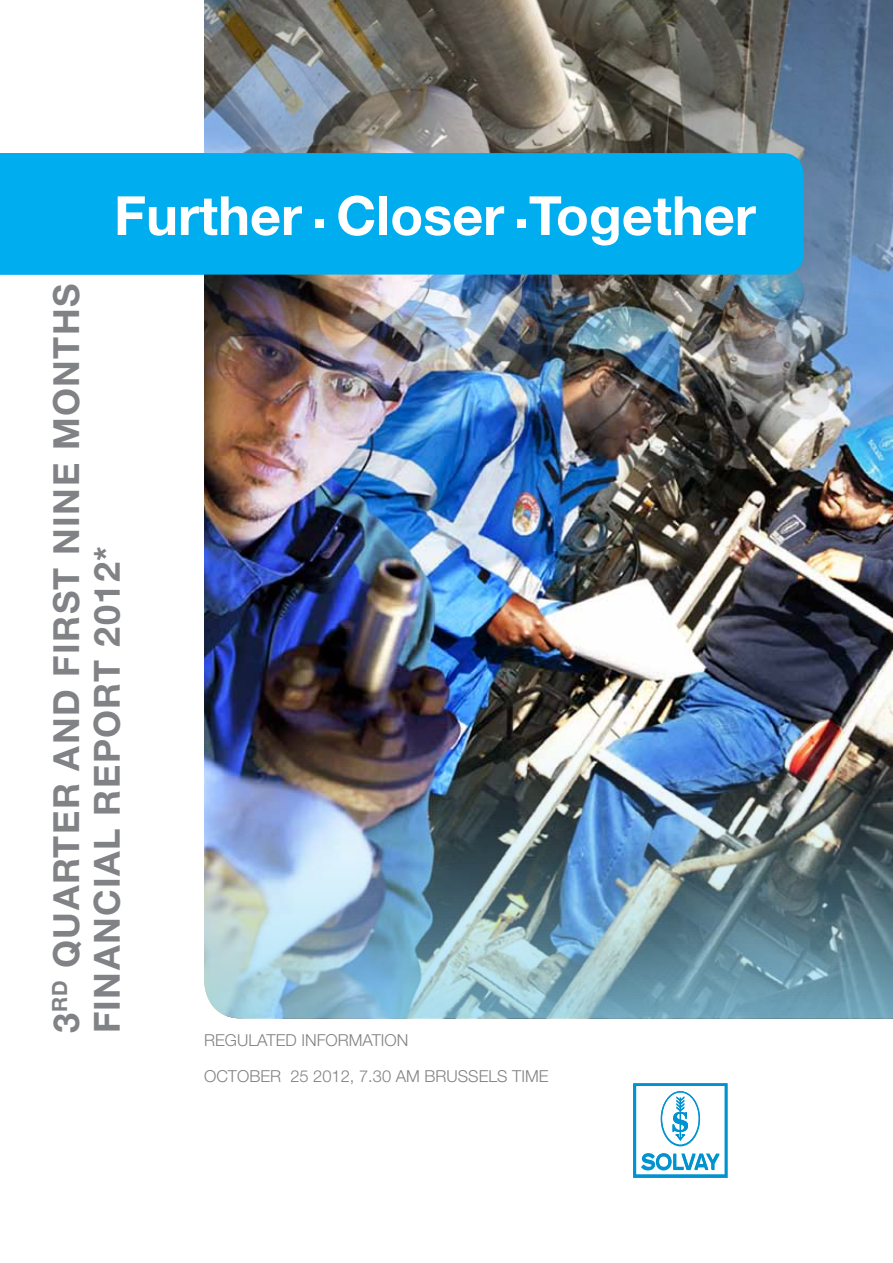
<style>
.page{position:relative;width:893px;height:1263px;background:#fff}
.page>*{position:absolute;margin:0;border:0;box-sizing:border-box;transform-origin:0 0}
.t1{font:700 54px "Helvetica Neue";color:#fff}
.t2{font:700 36px/40.5px "Helvetica Neue";letter-spacing:.04em;color:#808285}
.t3{font:300 16.5px/36px "Helvetica Neue";color:#808285}
</style>
<div class="page">
<svg style="left:633px;top:1083px;width:95px;height:95px"></svg>
<img style="left:204px;top:0;width:689px;height:1018px">
<div style="left:0;top:153px;width:804px;height:122px;background:#00aeef"></div>
<h1 class="t1" style="left:114px;top:182px;width:643px">Further . Closer .Together</h1>
<h2 class="t2" style="left:45px;top:1033px;width:751px;rotate:-90deg">3<sup>RD</sup> quarter and first nine months financial report 2012*</h2>
<p class="t3" style="left:204px;top:1022px;width:346px">REGULATED INFORMATION<br>OCTOBER 25 2012, 7.30 AM BRUSSELS TIME</p>
</div>
